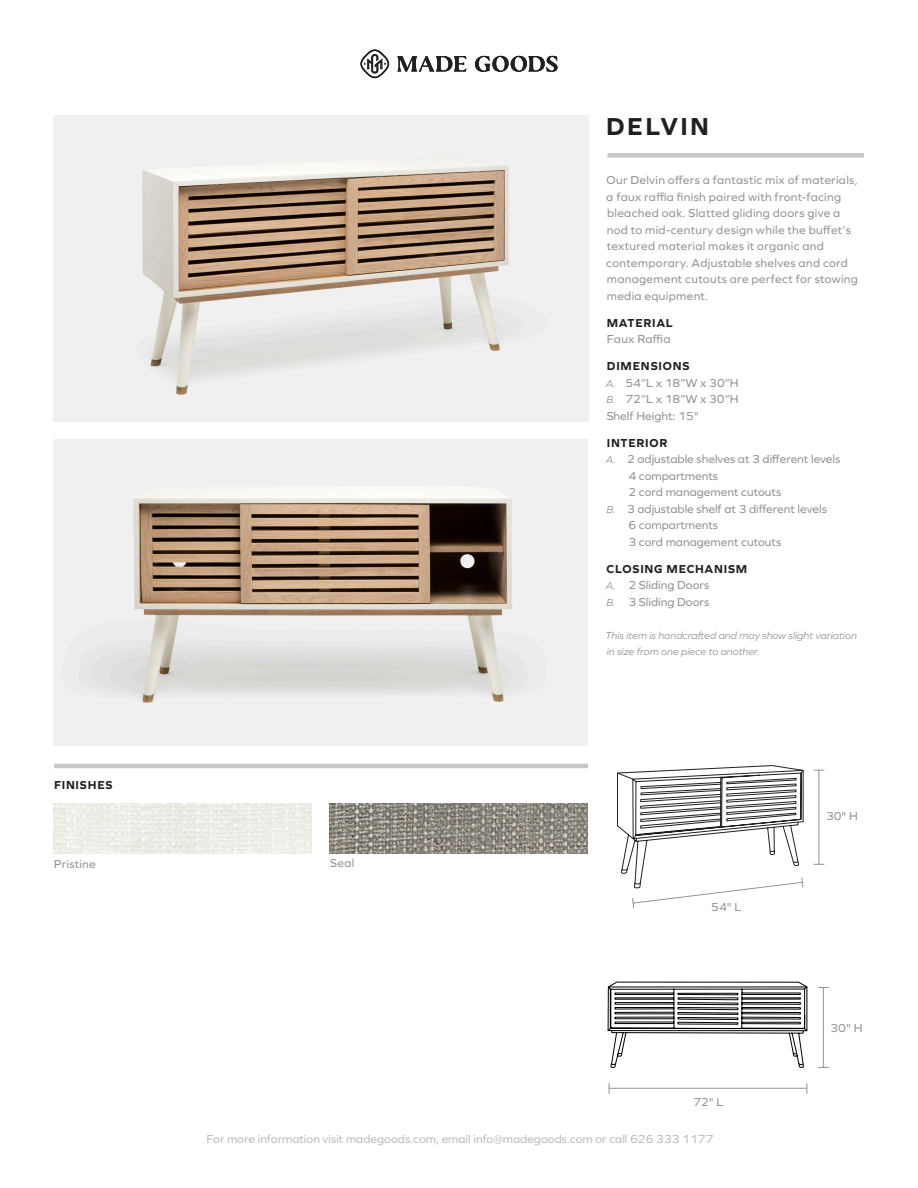
<style>
.page{position:relative;width:918px;height:1188px;background:#fff}
.page>*{position:absolute;margin:0;border:0;box-sizing:border-box;transform-origin:0 0}
.t1{font:700 25.5px "Graphie";letter-spacing:.095em;color:#231f20}
.t2{font:12px/16.5px "Graphie";letter-spacing:.02em;color:#939598}
.t3{font:12px "Graphie";color:#939598}
.t4{font:12px "Graphie";color:#bcbdc0}
.t5{font:700 12px "Graphie";letter-spacing:.065em;color:#231f20}
.t6{font:italic 10.5px/16.5px "Graphie";color:#939598}
.s1{font-style:italic;font-size:10.5px}
</style>
<div class="page">
<div style="left:608px;top:153px;width:256px;height:5px;background:#c7c8ca"></div>
<svg style="left:397px;top:56px;width:161px;height:16px"></svg>
<svg style="left:360px;top:50px;width:29px;height:28px"></svg>
<hr style="left:54px;top:764px;width:534px;height:4px;background:#c7c8ca">
<hr style="left:819px;top:770px;width:1px;height:94px;background:#939598">
<img style="left:54px;top:440px;width:534px;height:305px">
<img style="left:54px;top:803px;width:258px;height:51px">
<img style="left:330px;top:803px;width:258px;height:51px">
<svg style="left:671px;top:765px;width:133px;height:5px"></svg>
<svg style="left:617px;top:770px;width:187px;height:139px"></svg>
<img style="left:54px;top:116px;width:534px;height:305px">
<hr style="left:823px;top:987px;width:1px;height:80px;background:#939598">
<svg style="left:607px;top:981px;width:201px;height:113px"></svg>
<p class="t1" style="left:606px;top:111px;width:104px">DELVIN</p>
<p class="t5" style="left:54px;top:778px;width:60px">FINISHES</p>
<p class="t2" style="left:54px;top:855px;width:44px">Pristine</p>
<p class="t2" style="left:330px;top:854px;width:26px">Seal</p>
<p class="t2" style="left:606px;top:172px;width:253px">Our Delvin offers a fantastic mix of materials, a faux raffia finish paired with front-facing bleached oak. Slatted gliding doors give a nod to mid-century design while the buffet’s textured material makes it organic and contemporary. Adjustable shelves and cord management cutouts are perfect for stowing media equipment.</p>
<p class="t5" style="left:607px;top:316px;width:67px">MATERIAL</p>
<p class="t2" style="left:607px;top:331px;width:65px">Faux Raffia</p>
<p class="t5" style="left:607px;top:359px;width:84px">DIMENSIONS</p>
<p class="t2" style="left:606px;top:374px;width:135px"><span class="s1">A.</span> 54”L x 18”W x 30”H</p>
<p class="t2" style="left:607px;top:391px;width:134px"><span class="s1">B.</span> 72”L x 18”W x 30”H</p>
<p class="t3" style="left:607px;top:409px;width:94px">Shelf Height: 15"</p>
<p class="t5" style="left:607px;top:436px;width:62px">INTERIOR</p>
<p class="t3" style="left:606px;top:452px;width:236px"><span class="s1">A.</span> 2 adjustable shelves at 3 different levels</p>
<p class="t3" style="left:628px;top:469px;width:91px">4 compartments</p>
<p class="t3" style="left:628px;top:485px;width:154px">2 cord management cutouts</p>
<p class="t3" style="left:607px;top:502px;width:222px"><span class="s1">B.</span> 3 adjustable shelf at 3 different levels</p>
<p class="t3" style="left:628px;top:518px;width:91px">6 compartments</p>
<p class="t3" style="left:628px;top:535px;width:154px">3 cord management cutouts</p>
<p class="t5" style="left:607px;top:562px;width:142px">CLOSING MECHANISM</p>
<p class="t3" style="left:606px;top:578px;width:105px"><span class="s1">A.</span> 2 Sliding Doors</p>
<p class="t3" style="left:607px;top:595px;width:104px"><span class="s1">B.</span> 3 Sliding Doors</p>
<p class="t6" style="left:606px;top:627px;width:253px">This item is handcrafted and may show slight variation in size from one piece to another.</p>
<p class="t2" style="left:711px;top:899px;width:32px">54" L</p>
<p class="t2" style="left:693px;top:1093px;width:32px">72" L</p>
<p class="t2" style="left:826px;top:807px;width:33px">30" H</p>
<p class="t2" style="left:831px;top:1019px;width:33px">30" H</p>
<p class="t4" style="left:207px;top:1132px;width:508px">For more information visit madegoods.com, email info@madegoods.com or call 626 333 1177</p>
</div>
